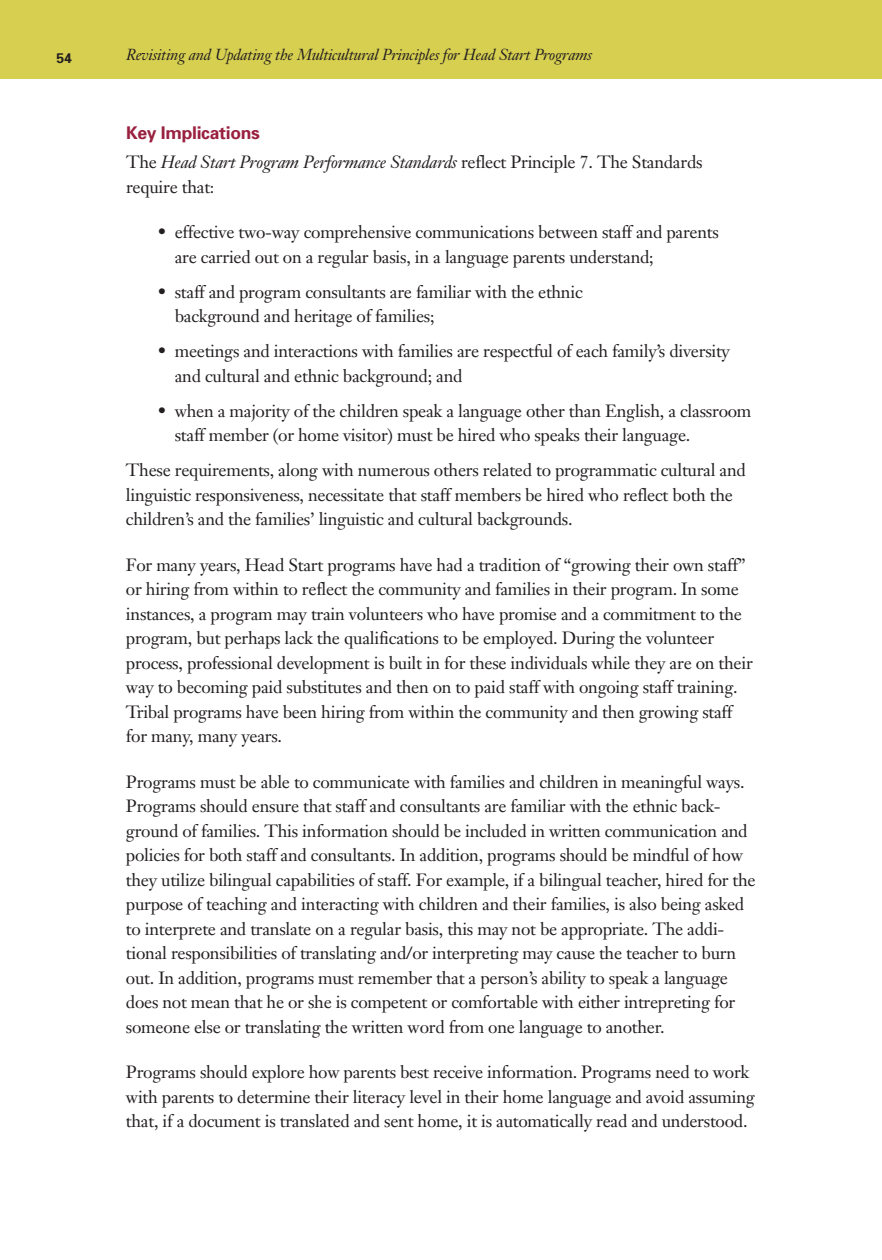
<style>
.page{position:relative;width:882px;height:1260px;background:#fff}
.page>*{position:absolute;margin:0;border:0;box-sizing:border-box;transform-origin:0 0}
.t1{font:17.5px/24.5px "Janson Text";letter-spacing:-.015em;color:#231f20}
.t2{font:700 17.5px "Univers";letter-spacing:-.015em;color:#99203f}
.t3{font:italic 15.75px "Janson Text";letter-spacing:-.015em;color:#231f20}
.t4{font:700 14px "Univers";color:#231f20}
.s1{font-style:italic}
</style>
<div class="page">
<div style="left:0;top:0;width:882px;height:79px;background:#d7cf50"></div>
<p class="t4" style="left:57px;top:53px;width:17px">54</p>
<p class="t3" style="left:126px;top:49px;width:468px">Revisiting and Updating the Multicultural Principles for Head Start Programs</p>
<h2 class="t2" style="left:126px;top:126px;width:135px">Key Implications</h2>
<p class="t1" style="left:126px;top:152px;width:578px">The <span class="s1">Head Start Program Performance Standards</span> reflect Principle 7. The Standards require that:</p>
<p class="t1" style="left:175px;top:222px;width:546px;text-indent:-17px">• effective two-way comprehensive communications between staff and parents are carried out on a regular basis, in a language parents understand;</p>
<p class="t1" style="left:175px;top:281px;width:410px;text-indent:-17px">• staff and program consultants are familiar with the ethnic background and heritage of families;</p>
<p class="t1" style="left:175px;top:341px;width:557px;text-indent:-17px">• meetings and interactions with families are respectful of each family’s diversity and cultural and ethnic background; and</p>
<p class="t1" style="left:175px;top:400px;width:578px;text-indent:-17px">• when a majority of the children speak a language other than English, a classroom staff member (or home visitor) must be hired who speaks their language.</p>
<p class="t1" style="left:126px;top:460px;width:621px">These requirements, along with numerous others related to programmatic cultural and linguistic responsiveness, necessitate that staff members be hired who reflect both the children’s and the families’ linguistic and cultural backgrounds.</p>
<p class="t1" style="left:126px;top:554px;width:628px">For many years, Head Start programs have had a tradition of “growing their own staff” or hiring from within to reflect the community and families in their program. In some instances, a program may train volunteers who have promise and a commitment to the program, but perhaps lack the qualifications to be employed. During the volunteer process, professional development is built in for these individuals while they are on their way to becoming paid substitutes and then on to paid staff with ongoing staff training.<br>Tribal programs have been hiring from within the community and then growing staff for many, many years.</p>
<p class="t1" style="left:126px;top:771px;width:631px">Programs must be able to communicate with families and children in meaningful ways.<br>Programs should ensure that staff and consultants are familiar with the ethnic back&shy;ground of families. This information should be included in written communication and policies for both staff and consultants. In addition, programs should be mindful of how they utilize bilingual capabilities of staff. For example, if a bilingual teacher, hired for the purpose of teaching and interacting with children and their families, is also being asked to interprete and translate on a regular basis, this may not be appropriate. The addi&shy;tional responsibilities of translating and/or interpreting may cause the teacher to burn out. In addition, programs must remember that a person’s ability to speak a language does not mean that he or she is competent or comfortable with either intrepreting for someone else or translating the written word from one language to another.</p>
<p class="t1" style="left:126px;top:1062px;width:630px">Programs should explore how parents best receive information. Programs need to work with parents to determine their literacy level in their home language and avoid assuming that, if a document is translated and sent home, it is automatically read and understood.</p>
</div>
